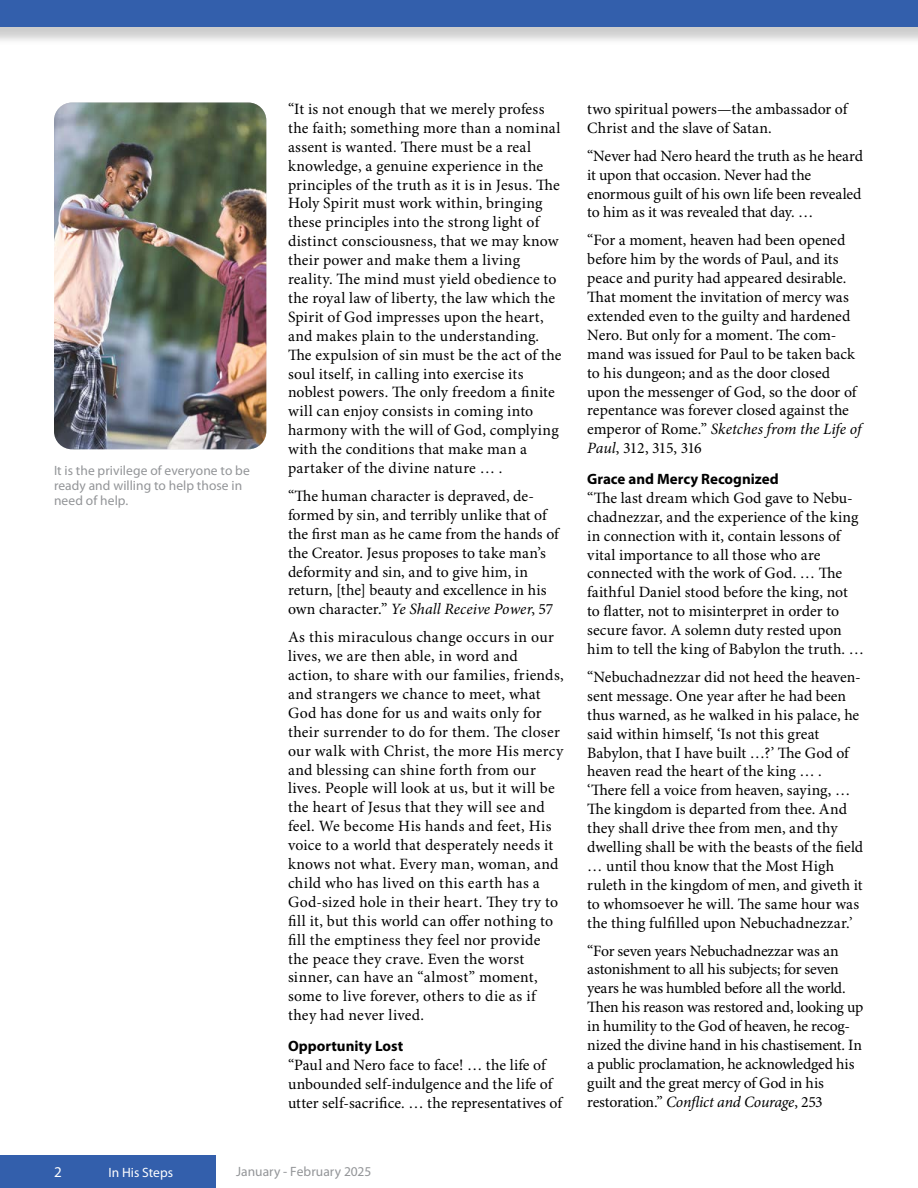
<style>
.page{position:relative;width:918px;height:1188px;background:#fff}
.page>*{position:absolute;margin:0;border:0;box-sizing:border-box;transform-origin:0 0}
.t1{font:15.75px/18.9px "Minion Pro";letter-spacing:.005em;color:#000}
.t2{font:700 15px "Myriad Pro";color:#000}
.t3{font:15px "Myriad Pro";color:#fff}
.t4{font:13.5px/15px "Myriad Pro";letter-spacing:.005em;color:#939598}
.t5{font:13.5px "Myriad Pro";color:#fff}
.s1{font-style:italic}
</style>
<div class="page">
<div style="left:0;top:1155px;width:213px;height:33px;background:#335fac"></div>
<div style="left:0;top:1156px;width:215px;height:32px;background:#335fac"></div>
<div style="left:0;top:0;width:918px;height:46px;background:#000;opacity:.2"></div>
<div style="left:0;top:0;width:918px;height:27px;background:#335fac"></div>
<img style="left:54px;top:103px;width:212px;height:346px">
<p class="t4" style="left:54px;top:462px;width:197px">It is the privilege of everyone to be ready and willing to help those in need of help.</p>
<p class="t1" style="left:288px;top:100px;width:275px">“It is not enough that we merely profess the faith; something more than a nominal assent is wanted. There must be a real knowledge, a genuine experience in the principles of the truth as it is in Jesus. The Holy Spirit must work within, bringing these principles into the strong light of distinct consciousness, that we may know their power and make them a living reality. The mind must yield obedience to the royal law of liberty, the law which the Spirit of God impresses upon the heart, and makes plain to the understanding.<br>The expulsion of sin must be the act of the soul itself, in calling into exercise its noblest powers. The only freedom a finite will can enjoy consists in coming into harmony with the will of God, complying with the conditions that make man a partaker of the divine nature … .</p>
<p class="t1" style="left:288px;top:487px;width:272px">“The human character is depraved, de&shy;formed by sin, and terribly unlike that of the first man as he came from the hands of the Creator. Jesus proposes to take man’s deformity and sin, and to give him, in return, [the] beauty and excellence in his own character.” <span class="s1">Ye Shall Receive Power</span>, 57</p>
<p class="t1" style="left:288px;top:628px;width:277px">As this miraculous change occurs in our lives, we are then able, in word and action, to share with our families, friends, and strangers we chance to meet, what God has done for us and waits only for their surrender to do for them. The closer our walk with Christ, the more His mercy and blessing can shine forth from our lives. People will look at us, but it will be the heart of Jesus that they will see and feel. We become His hands and feet, His voice to a world that desperately needs it knows not what. Every man, woman, and child who has lived on this earth has a God-sized hole in their heart. They try to fill it, but this world can offer nothing to fill the emptiness they feel nor provide the peace they crave. Even the worst sinner, can have an “almost” moment, some to live forever, others to die as if they had never lived.</p>
<p class="t2" style="left:288px;top:1038px;width:117px">Opportunity Lost</p>
<p class="t1" style="left:288px;top:1056px;width:276px">“Paul and Nero face to face! … the life of unbounded self-indulgence and the life of utter self-sacrifice. … the representatives of</p>
<p class="t5" style="left:108px;top:1164px;width:66px">In His Steps</p>
<p class="t4" style="left:236px;top:1164px;width:137px">January - February 2025</p>
<p class="t3" style="left:54px;top:1163px;width:9px">2</p>
<p class="t5" style="left:106px;top:1163px;width:66px">In His Steps</p>
<p class="t1" style="left:587px;top:100px;width:262px">two spiritual powers—the ambassador of<br>Christ and the slave of Satan.</p>
<p class="t1" style="left:587px;top:147px;width:277px">“Never had Nero heard the truth as he heard it upon that occasion. Never had the enormous guilt of his own life been revealed to him as it was revealed that day. …</p>
<p class="t1" style="left:587px;top:231px;width:276px">“For a moment, heaven had been opened before him by the words of Paul, and its peace and purity had appeared desirable.<br>That moment the invitation of mercy was extended even to the guilty and hardened Nero. But only for a moment. The com&shy;mand was issued for Paul to be taken back to his dungeon; and as the door closed upon the messenger of God, so the door of repentance was forever closed against the emperor of Rome.” <span class="s1">Sketches from the Life of Paul</span>, 312, 315, 316</p>
<p class="t2" style="left:587px;top:471px;width:193px">Grace and Mercy Recognized</p>
<p class="t1" style="left:587px;top:489px;width:278px">“The last dream which God gave to Nebu&shy;chadnezzar, and the experience of the king in connection with it, contain lessons of vital importance to all those who are connected with the work of God. … The faithful Daniel stood before the king, not to flatter, not to misinterpret in order to secure favor. A solemn duty rested upon him to tell the king of Babylon the truth. …</p>
<p class="t1" style="left:587px;top:668px;width:277px">“Nebuchadnezzar did not heed the heaven&shy;sent message. One year after he had been thus warned, as he walked in his palace, he said within himself, ‘Is not this great Babylon, that I have built …?’ The God of heaven read the heart of the king … . ‘There fell a voice from heaven, saying, … The kingdom is departed from thee. And they shall drive thee from men, and thy dwelling shall be with the beasts of the field … until thou know that the Most High ruleth in the kingdom of men, and giveth it to whomsoever he will. The same hour was the thing fulfilled upon Nebuchadnezzar.’</p>
<p class="t1" style="left:587px;top:942px;width:278px">“For seven years Nebuchadnezzar was an astonishment to all his subjects; for seven years he was humbled before all the world.<br>Then his reason was restored and, looking up in humility to the God of heaven, he recog&shy;nized the divine hand in his chastisement. In a public proclamation, he acknowledged his guilt and the great mercy of God in his restoration.” <span class="s1">Conflict and Courage</span>, 253</p>
</div>
